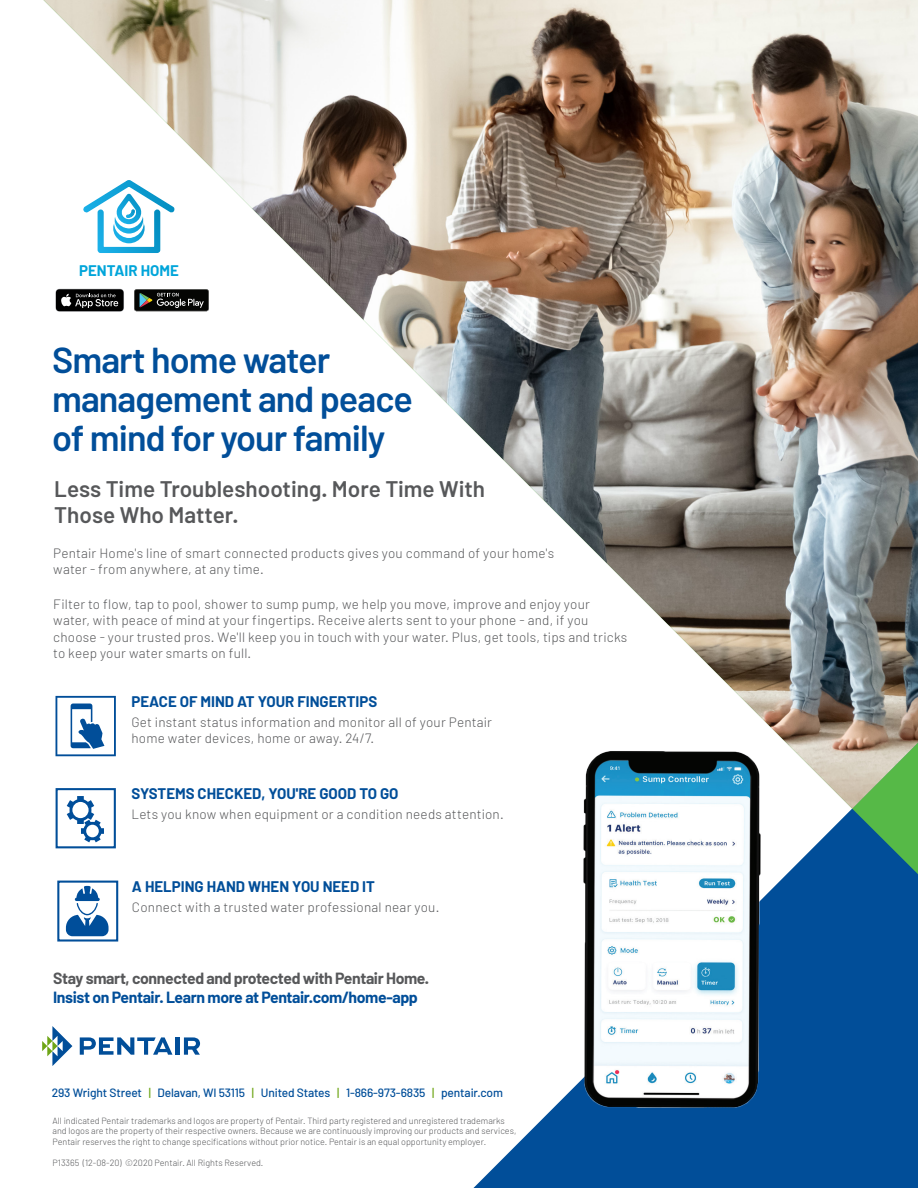
<style>
.page{position:relative;width:918px;height:1188px;background:#fff}
.page>*{position:absolute;margin:0;border:0;box-sizing:border-box;transform-origin:0 0}
.t1{font:600 36px/39px "Barlow";letter-spacing:-.025em;color:#014e99}
.Subhead_Body_Copy{font:600 22.5px/25.5px "Barlow";color:#57585a}
.t2{font:700 15.9px "Barlow";letter-spacing:-.025em;color:#57585a}
.t3{font:700 15.9px "Barlow";letter-spacing:-.025em;color:#014e99}
.Subhead_Body_Copy-2{font:700 15px "Barlow";color:#014e99}
.Subhead_Body_Copy-3{font:700 15px "Barlow";color:#00a5da}
.Features_Bullet_Poin{font:300 13.5px/16.5px "Barlow";letter-spacing:.015em;color:#57585a}
.t4{font:500 12px "Barlow";letter-spacing:-.01em;color:#014e99}
.Back_Page_Trademark{font:300 9px/10.5px "Barlow";color:#57585a}
.s1{color:#6ea516}
</style>
<div class="page">
<svg style="left:473px;top:809px;width:445px;height:379px;fill:#014e99"></svg>
<svg style="left:852px;top:809px;width:66px;height:65px;background:#2b8370"></svg>
<img style="left:44px;top:0;width:874px;height:809px">
<svg style="left:153px;top:787px;width:19px;height:11px"></svg>
<div style="left:56px;top:788px;width:60px;height:60px;border:2px solid #014e99"></div>
<div style="left:57px;top:881px;width:61px;height:61px;border:2px solid #014e99"></div>
<div style="left:80px;top:168px;width:98px;height:98px;background:#fff"></div>
<svg style="left:83px;top:180px;width:92px;height:73px"></svg>
<div style="left:128px;top:284px;width:86px;height:33px;background:#fff"></div>
<svg style="left:134px;top:289px;width:75px;height:22px;background:#2b2e2b"></svg>
<svg style="left:55px;top:289px;width:69px;height:23px;background:#343435"></svg>
<img style="left:563px;top:746px;width:212px;height:370px">
<svg style="left:42px;top:1026px;width:30px;height:40px"></svg>
<svg style="left:80px;top:1037px;width:92px;height:18px"></svg>
<hr style="left:175px;top:1037px;width:4px;height:18px;background:#014e99">
<svg style="left:184px;top:1037px;width:16px;height:18px"></svg>
<svg style="left:67px;top:796px;width:37px;height:46px"></svg>
<svg style="left:66px;top:886px;width:43px;height:50px"></svg>
<p class="Subhead_Body_Copy-3" style="left:79px;top:261px;width:101px">PENTAIR HOME</p>
<p class="t1" style="left:52px;top:340px;width:362px">Smart home water management and peace of mind for your family</p>
<p class="Subhead_Body_Copy" style="left:54px;top:476px;width:432px">Less Time Troubleshooting. More Time With<br>Those Who Matter.</p>
<p class="Features_Bullet_Poin" style="left:53px;top:544px;width:503px">Pentair Home's line of smart connected products gives you command of your home's water - from anywhere, at any time.</p>
<p class="Features_Bullet_Poin" style="left:53px;top:595px;width:576px">Filter to flow, tap to pool, shower to sump pump, we help you move, improve and enjoy your water, with peace of mind at your fingertips. Receive alerts sent to your phone - and, if you choose - your trusted pros. We'll keep you in touch with your water. Plus, get tools, tips and tricks to keep your water smarts on full.</p>
<p class="Subhead_Body_Copy-2" style="left:131px;top:692px;width:247px">PEACE OF MIND AT YOUR FINGERTIPS</p>
<p class="Features_Bullet_Poin" style="left:131px;top:713px;width:362px">Get instant status information and monitor all of your Pentair home water devices, home or away. 24/7.</p>
<p class="Subhead_Body_Copy-2" style="left:132px;top:784px;width:268px">SYSTEMS CHECKED, YOU'RE GOOD TO GO</p>
<p class="Features_Bullet_Poin" style="left:132px;top:806px;width:374px">Lets you know when equipment or a condition needs attention.</p>
<p class="Subhead_Body_Copy-2" style="left:132px;top:877px;width:245px">A HELPING HAND WHEN YOU NEED IT</p>
<p class="Features_Bullet_Poin" style="left:132px;top:899px;width:309px">Connect with a trusted water professional near you.</p>
<p class="t2" style="left:53px;top:968px;width:377px">Stay smart, connected and protected with Pentair Home.</p>
<p class="t3" style="left:53px;top:987px;width:366px">Insist on Pentair. Learn more at Pentair.com/home-app</p>
<p class="t4" style="left:52px;top:1085px;width:453px">293 Wright Street <span class="s1">|</span> Delavan, WI 53115 <span class="s1">|</span> United States <span class="s1">|</span> 1-866-973-6835 <span class="s1">|</span> pentair.com</p>
<p class="Back_Page_Trademark" style="left:53px;top:1115px;width:465px">All indicated Pentair trademarks and logos are property of Pentair. Third party registered and unregistered trademarks and logos are the property of their respective owners. Because we are continuously improving our products and services,<br>Pentair reserves the right to change specifications without prior notice. Pentair is an equal opportunity employer.</p>
<p class="Back_Page_Trademark" style="left:53px;top:1157px;width:212px">P13365 (12-08-20) ©2020 Pentair. All Rights Reserved.</p>
</div>
